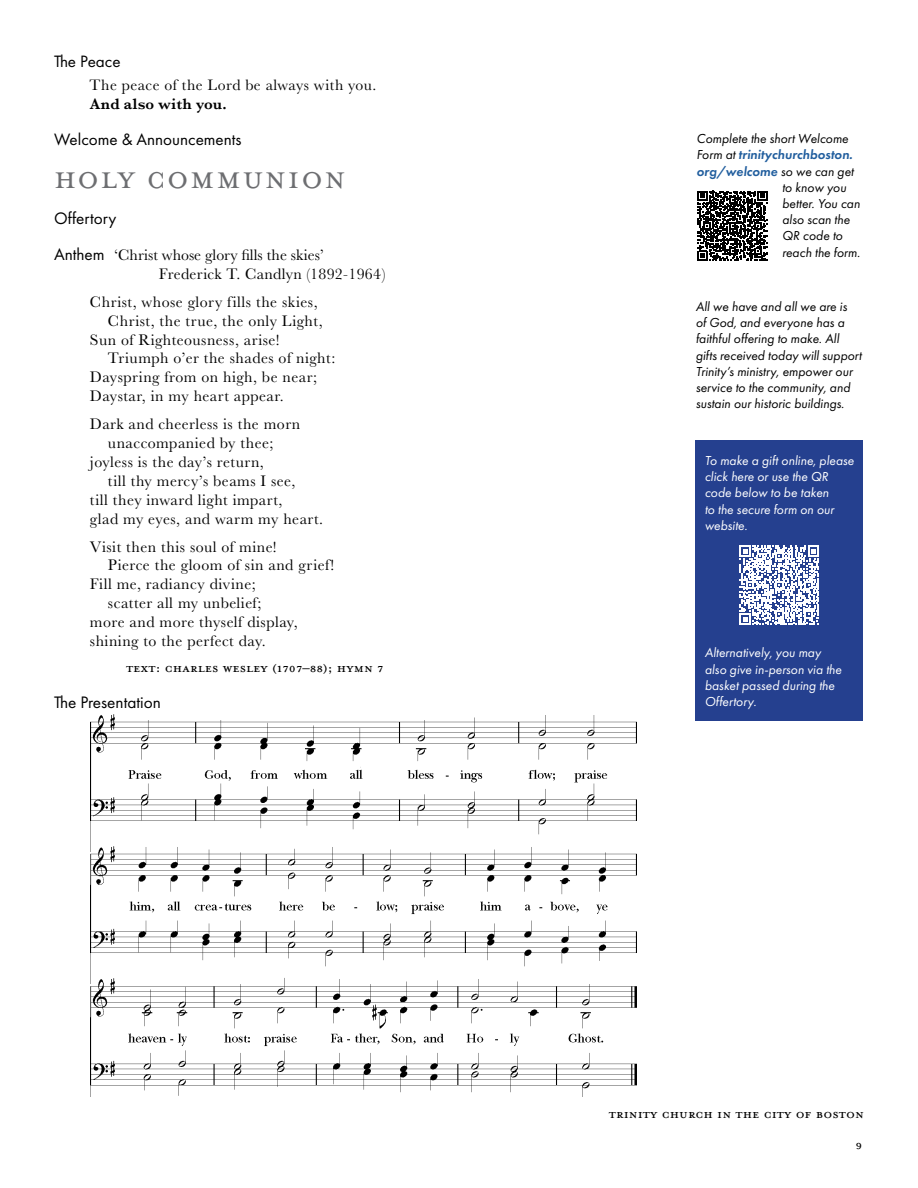
<style>
.page{position:relative;width:918px;height:1188px;background:#fff}
.page>*{position:absolute;margin:0;border:0;box-sizing:border-box;transform-origin:0 0}
.t1{font:36px "Mrs Eaves Petite Caps OT";letter-spacing:.05em;color:#6d6e71}
.t2{font:18px "Mrs Eaves All Petite Caps OT";color:#000}
.t3{font:17.25px "Futura PT";color:#000}
.t4{font:17.1px "Futura PT";color:#000}
.t5{font:15.75px/18.9px "Baskerville No 2";letter-spacing:.03em;color:#000}
.t6{font:15.6px "Baskerville No 2";letter-spacing:.03em;color:#000}
.t7{font:15.6px "Baskerville No 2 Sem Bol";color:#000}
.t8{font:italic 13.5px/16.2px "Futura PT";color:#000}
.t9{font:italic 13.5px/16.2px "Futura PT";color:#fff}
.t10{font:italic 600 13.5px "Futura PT";color:#215e9e}
.s1{font-family:"Futura PT";font-size:17.25px}
.s2{font-weight:400;color:#000}
</style>
<div class="page">
<img style="left:90px;top:714px;width:547px;height:382px">
<svg style="left:698px;top:191px;width:69px;height:70px"></svg>
<div style="left:696px;top:441px;width:167px;height:280px;background:#25408f"></div>
<svg style="left:740px;top:545px;width:79px;height:80px"></svg>
<p class="t4" style="left:54px;top:51px;width:68px">The Peace</p>
<p class="t6" style="left:90px;top:76px;width:288px">The peace of the Lord be always with you.</p>
<p class="t7" style="left:90px;top:95px;width:139px">And also with you.</p>
<p class="t4" style="left:54px;top:129px;width:189px">Welcome &amp; Announcements</p>
<h1 class="t1" style="left:54px;top:158px;width:293px">HOLY COMMUNION</h1>
<p class="t3" style="left:54px;top:208px;width:64px">Offertory</p>
<p class="t5" style="left:159px;top:246px;width:228px;text-indent:-105px"><span class="s1">Anthem</span> ‘Christ whose glory fills the skies’<br>Frederick T. Candlyn (1892-1964)</p>
<p class="t5" style="left:90px;top:293px;width:229px">Christ, whose glory fills the skies,</p>
<p class="t5" style="left:108px;top:312px;width:216px">Christ, the true, the only Light,</p>
<p class="t5" style="left:90px;top:330px;width:191px">Sun of Righteousness, arise!</p>
<p class="t5" style="left:108px;top:349px;width:229px">Triumph o’er the shades of night:</p>
<p class="t5" style="left:90px;top:368px;width:229px">Dayspring from on high, be near;</p>
<p class="t5" style="left:90px;top:387px;width:195px">Daystar, in my heart appear.</p>
<p class="t5" style="left:90px;top:415px;width:212px">Dark and cheerless is the morn</p>
<p class="t5" style="left:108px;top:434px;width:167px">unaccompanied by thee;</p>
<p class="t5" style="left:90px;top:453px;width:175px">joyless is the day’s return,</p>
<p class="t5" style="left:108px;top:472px;width:189px">till thy mercy’s beams I see,</p>
<p class="t5" style="left:90px;top:491px;width:194px">till they inward light impart,</p>
<p class="t5" style="left:90px;top:510px;width:235px">glad my eyes, and warm my heart.</p>
<p class="t5" style="left:90px;top:537px;width:188px">Visit then this soul of mine!</p>
<p class="t5" style="left:108px;top:556px;width:228px">Pierce the gloom of sin and grief!</p>
<p class="t5" style="left:90px;top:575px;width:167px">Fill me, radiancy divine;</p>
<p class="t5" style="left:108px;top:594px;width:155px">scatter all my unbelief;</p>
<p class="t5" style="left:90px;top:613px;width:209px">more and more thyself display,</p>
<p class="t5" style="left:90px;top:632px;width:177px">shining to the perfect day.</p>
<p class="t2" style="left:126px;top:657px;width:259px">Text: Charles Wesley (1707–88); Hymn 7</p>
<p class="t3" style="left:54px;top:692px;width:108px">The Presentation</p>
<p class="t8" style="left:697px;top:131px;width:153px">Complete the short Welcome</p>
<p class="t10" style="left:697px;top:146px;width:158px"><span class="s2">Form at</span> trinitychurchboston.</p>
<p class="t10" style="left:697px;top:162px;width:159px">org/welcome <span class="s2">so we can get</span></p>
<p class="t8" style="left:782px;top:179px;width:66px">to know you</p>
<p class="t8" style="left:782px;top:195px;width:80px">better. You can</p>
<p class="t8" style="left:782px;top:212px;width:69px">also scan the</p>
<p class="t8" style="left:782px;top:228px;width:62px">QR code to</p>
<p class="t8" style="left:782px;top:244px;width:80px">reach the form.</p>
<p class="t8" style="left:696px;top:298px;width:168px">All we have and all we are is<br>of God, and everyone has a faithful offering to make. All gifts received today will support<br>Trinity’s ministry, empower our service to the community, and sustain our historic buildings.</p>
<p class="t9" style="left:705px;top:452px;width:151px">To make a gift online, please click here or use the QR code below to be taken<br>to the secure form on our website.</p>
<p class="t9" style="left:705px;top:645px;width:138px">Alternatively, you may also give in-person via the basket passed during the<br>Offertory.</p>
<p class="t2" style="left:609px;top:1103px;width:257px">Trinity Church in the City of Boston</p>
<p class="t2" style="left:855px;top:1134px;width:8px">9</p>
</div>
